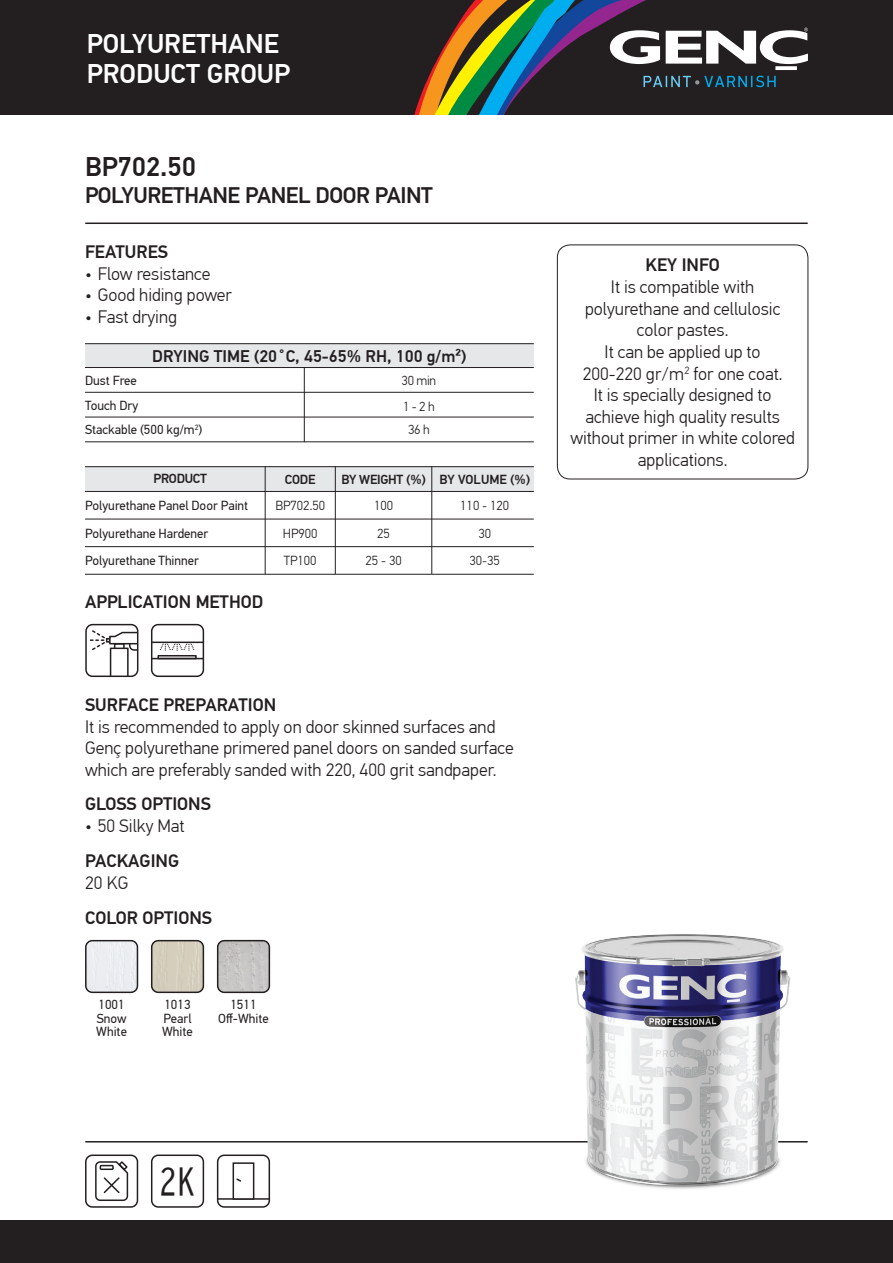
<style>
.page{position:relative;width:893px;height:1263px;background:#fff}
.page>*{position:absolute;margin:0;border:0;box-sizing:border-box;transform-origin:0 0}
.t1{font:39.3px "Interstate Condensed X Light";color:#231f20}
.t2{font:500 27px/30px "PF Din Text Pro";color:#fff}
.t3{font:500 27px "PF Din Text Pro";color:#231f20}
.t4{font:500 22.5px "PF Din Text Pro";letter-spacing:-.02em;color:#231f20}
.t5{font:300 18px/21.6px "PF Din Text Pro";color:#231f20;text-align:center}
.t6{font:500 18px "PF Din Text Pro";color:#231f20}
.t7{font:500 16.8px "PF Din Text Pro";color:#231f20}
.t8{font:13.2px/13.5px "PF Din Text Pro";color:#231f20}
.t9{font:300 13.2px/27.8px "PF Din Text Pro";color:#231f20;text-align:center}
.t10{font:500 13.2px "PF Din Text Pro";letter-spacing:-.02em;color:#231f20}
</style>
<div class="page">
<div style="left:0;top:0;width:893px;height:115px;background:#231f20"></div>
<div style="left:0;top:1220px;width:893px;height:43px;background:#231f20"></div>
<svg style="left:414px;top:0;width:394px;height:115px"></svg>
<hr style="left:86px;top:222px;width:721px;height:2px;background:#231f20">
<hr style="left:86px;top:1141px;width:721px;height:1px;background:#231f20">
<div style="left:88px;top:943px;width:47px;height:47px;background:#ebedf0"></div>
<div style="left:85px;top:940px;width:53px;height:53px;border:2px solid #231f20;border-radius:7px"></div>
<div style="left:557px;top:244px;width:251px;height:235px;border:1px solid #231f20;border-radius:13px"></div>
<div style="left:85px;top:1154px;width:53px;height:54px;border:2px solid #231f20;border-radius:7px"></div>
<svg style="left:95px;top:1161px;width:34px;height:40px"></svg>
<div style="left:151px;top:1154px;width:53px;height:54px;border:2px solid #231f20;border-radius:7px"></div>
<div style="left:85px;top:343px;width:449px;height:25px;background:#e6e7e9"></div>
<div style="left:85px;top:466px;width:449px;height:25px;background:#e6e7e9"></div>
<hr style="left:85px;top:466px;width:449px;height:1px;background:#231f20">
<hr style="left:85px;top:491px;width:449px;height:1px;background:#231f20">
<hr style="left:85px;top:519px;width:449px;height:1px;background:#231f20">
<hr style="left:85px;top:546px;width:449px;height:1px;background:#231f20">
<hr style="left:85px;top:574px;width:449px;height:1px;background:#231f20">
<hr style="left:85px;top:367px;width:449px;height:1px;background:#231f20">
<hr style="left:85px;top:441px;width:449px;height:1px;background:#231f20">
<hr style="left:304px;top:367px;width:1px;height:75px;background:#231f20">
<hr style="left:85px;top:392px;width:449px;height:1px;background:#231f20">
<hr style="left:85px;top:417px;width:449px;height:1px;background:#231f20">
<hr style="left:85px;top:343px;width:449px;height:1px;background:#231f20">
<div style="left:217px;top:1154px;width:53px;height:54px;border:2px solid #231f20;border-radius:7px"></div>
<hr style="left:218px;top:1198px;width:51px;height:2px;background:#231f20">
<div style="left:233px;top:1162px;width:21px;height:38px;border:2px solid #231f20"></div>
<svg style="left:235px;top:1177px;width:7px;height:6px"></svg>
<div style="left:85px;top:624px;width:53px;height:53px;border:2px solid #231f20;border-radius:7px"></div>
<svg style="left:90px;top:629px;width:48px;height:47px"></svg>
<img style="left:573px;top:934px;width:219px;height:255px">
<div style="left:154px;top:943px;width:47px;height:47px;background:#d5cebc"></div>
<div style="left:151px;top:940px;width:53px;height:53px;border:2px solid #231f20;border-radius:7px"></div>
<img style="left:220px;top:943px;width:47px;height:47px">
<div style="left:217px;top:940px;width:53px;height:53px;border:2px solid #231f20;border-radius:7px"></div>
<div style="left:157px;top:655px;width:40px;height:4px;border:2px solid #231f20"></div>
<svg style="left:160px;top:643px;width:34px;height:8px"></svg>
<hr style="left:151px;top:641px;width:53px;height:2px;background:#231f20">
<hr style="left:151px;top:658px;width:53px;height:1px;background:#231f20">
<div style="left:151px;top:624px;width:53px;height:53px;border:2px solid #231f20;border-radius:7px"></div>
<hr style="left:265px;top:466px;width:1px;height:108px;background:#231f20">
<hr style="left:335px;top:466px;width:1px;height:108px;background:#231f20">
<hr style="left:431px;top:466px;width:1px;height:108px;background:#231f20">
<h2 class="t2" style="left:87px;top:29px;width:205px">POLYURETHANE<br>PRODUCT GROUP</h2>
<h2 class="t3" style="left:85px;top:151px;width:112px">BP702.50</h2>
<p class="t4" style="left:85px;top:182px;width:349px">POLYURETHANE PANEL DOOR PAINT</p>
<p class="t6" style="left:85px;top:241px;width:85px">FEATURES</p>
<p class="t5" style="left:85px;top:263px;width:127px">• Flow resistance</p>
<p class="t5" style="left:85px;top:284px;width:148px">• Good hiding power</p>
<p class="t5" style="left:85px;top:306px;width:94px">• Fast drying</p>
<p class="t7" style="left:152px;top:346px;width:316px">DRYING TIME (20˚C, 45-65% RH, 100 g/m²)</p>
<p class="t8" style="left:85px;top:373px;width:53px">Dust Free</p>
<p class="t9" style="left:402px;top:367px;width:36px;line-height:26.1px;text-align:left">30 min<br>1 - 2 h</p>
<p class="t9" style="left:408px;top:416px;width:23px">36 h</p>
<p class="t8" style="left:85px;top:393px;width:119px;line-height:24.9px">Touch Dry<br>Stackable (500 kg/m<sup>2</sup>)</p>
<p class="t10" style="left:154px;top:471px;width:55px">PRODUCT</p>
<p class="t10" style="left:285px;top:471px;width:32px">CODE</p>
<p class="t10" style="left:341px;top:471px;width:190px">BY WEIGHT (%) BY VOLUME (%)</p>
<p class="t8" style="left:85px;top:492px;width:165px;line-height:27.8px">Polyurethane Panel Door Paint<br>Polyurethane Hardener</p>
<p class="t8" style="left:85px;top:553px;width:115px">Polyurethane Thinner</p>
<p class="t6" style="left:85px;top:591px;width:180px">APPLICATION METHOD</p>
<p class="t9" style="left:275px;top:492px;width:51px">BP702.50<br>HP900</p>
<p class="t9" style="left:284px;top:546px;width:34px">TP100</p>
<p class="t9" style="left:374px;top:492px;width:21px;text-align:left">100<br>25</p>
<p class="t9" style="left:365px;top:546px;width:38px">25 - 30</p>
<p class="t9" style="left:460px;top:492px;width:50px">110 - 120<br>30</p>
<p class="t9" style="left:470px;top:546px;width:32px">30-35</p>
<p class="t6" style="left:85px;top:694px;width:193px">SURFACE PREPARATION</p>
<p class="t5" style="left:85px;top:716px;width:430px;text-align:left">It is recommended to apply on door skinned surfaces and<br>Genç polyurethane primered panel doors on sanded surface which are preferably sanded with 220, 400 grit sandpaper.</p>
<p class="t6" style="left:85px;top:793px;width:127px">GLOSS OPTIONS</p>
<p class="t5" style="left:85px;top:815px;width:101px">• 50 Silky Mat</p>
<p class="t6" style="left:85px;top:850px;width:95px">PACKAGING</p>
<p class="t5" style="left:85px;top:872px;width:45px">20 KG</p>
<p class="t6" style="left:85px;top:907px;width:128px">COLOR OPTIONS</p>
<p class="t8" style="left:96px;top:998px;width:32px">1001<br>Snow<br>White</p>
<p class="t8" style="left:162px;top:998px;width:32px">1013<br>Pearl<br>White</p>
<p class="t8" style="left:218px;top:998px;width:52px;text-align:center">1511<br>Off-White</p>
<p class="t6" style="left:645px;top:254px;width:76px">KEY INFO</p>
<p class="t5" style="left:570px;top:276px;width:226px">It is compatible with polyurethane and cellulosic color pastes.<br>It can be applied up to<br>200-220 gr/m<sup>2</sup> for one coat.<br>It is specially designed to achieve high quality results without primer in white colored applications.</p>
<h1 class="t1" style="left:160px;top:1159px;width:37px">2K</h1>
</div>
